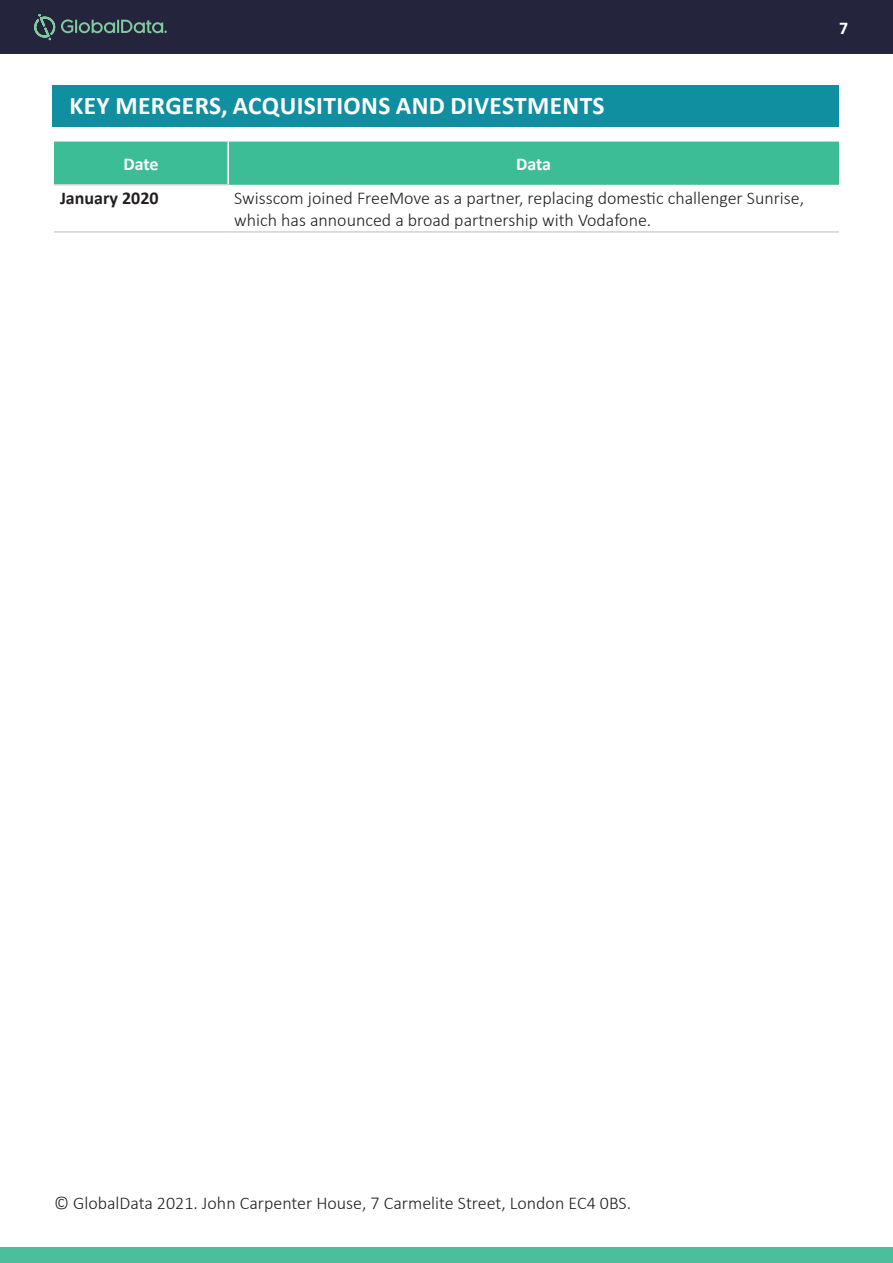
<style>
.page{position:relative;width:893px;height:1263px;background:#fff}
.page>*{position:absolute;margin:0;border:0;box-sizing:border-box;transform-origin:0 0}
.t1{font:700 25.5px "Calibri";letter-spacing:.015em;color:#fff}
.t2{font:300 18px/21.6px "Calibri";color:#231f20}
.t3{font:700 18px "Calibri";color:#231f20}
.t4{font:700 18px "Calibri";letter-spacing:-.01em;color:#fff}
</style>
<div class="page">
<div style="left:0;top:1247px;width:893px;height:16px;background:#4bbf9b"></div>
<div style="left:0;top:0;width:893px;height:54px;background:#24243c"></div>
<svg style="left:34px;top:14px;width:133px;height:26px"></svg>
<div style="left:53px;top:85px;width:786px;height:42px;background:#108fa1"></div>
<div style="left:54px;top:142px;width:785px;height:43px;background:#3cbd96"></div>
<hr style="left:228px;top:231px;width:611px;height:2px;background:#d1d2d4">
<hr style="left:54px;top:184px;width:175px;height:2px;background:#d1d2d4">
<hr style="left:54px;top:231px;width:174px;height:2px;background:#d1d2d4">
<hr style="left:227px;top:142px;width:2px;height:42px;background:#fff">
<p class="t1" style="left:70px;top:88px;width:537px">KEY MERGERS, ACQUISITIONS AND DIVESTMENTS</p>
<p class="t4" style="left:124px;top:151px;width:37px">Date</p>
<p class="t4" style="left:516px;top:151px;width:37px">Data</p>
<p class="t3" style="left:60px;top:186px;width:100px">January 2020</p>
<p class="t2" style="left:234px;top:187px;width:571px">Swisscom joined FreeMove as a partner, replacing domestic challenger Sunrise, which has announced a broad partnership with Vodafone.</p>
<p class="t4" style="left:839px;top:15px;width:11px">7</p>
<p class="t2" style="left:54px;top:1192px;width:579px">© GlobalData 2021. John Carpenter House, 7 Carmelite Street, London EC4 0BS.</p>
</div>
